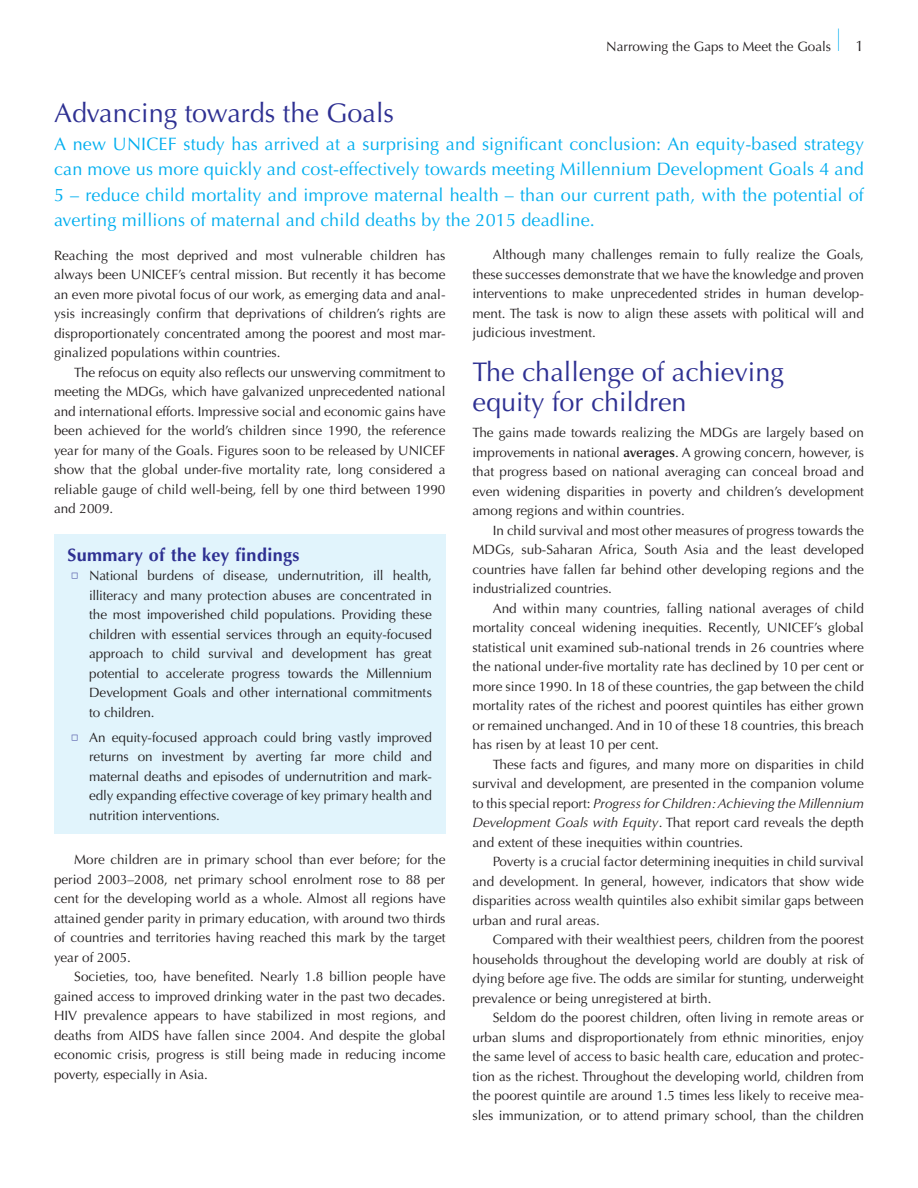
<style>
.page{position:relative;width:918px;height:1188px;background:#fff}
.page>*{position:absolute;margin:0;border:0;box-sizing:border-box;transform-origin:0 0}
.t1{font:27px/30px "Optima LT Std";color:#2e3092}
.t2{font:18px/25.5px "Optima LT Std";letter-spacing:.01em;color:#00aeef;text-align:justify}
.t3{font:700 18px "Optima LT Std";letter-spacing:.02em;color:#2e3092}
.t4{font:15px "Optima LT Std";color:#231f20}
.t5{font:13.5px/19.5px "Optima LT Std";color:#231f20;text-align:justify}
.s1{font-weight:600}
.s2{font-style:italic}
</style>
<div class="page">
<svg style="left:838px;top:29px;width:1px;height:22px"></svg>
<div style="left:54px;top:534px;width:392px;height:299px;background:#e1f4fc"></div>
<p class="t5" style="left:606px;top:37px;width:226px">Narrowing the Gaps to Meet the Goals</p>
<p class="t4" style="left:856px;top:37px;width:10px">1</p>
<h1 class="t1" style="left:54px;top:98px;width:342px">Advancing towards the Goals</h1>
<p class="t2" style="left:54px;top:131px;width:812px">A new UNICEF study has arrived at a surprising and significant conclusion: An equity-based strategy can move us more quickly and cost-effectively towards meeting Millennium Development Goals 4 and 5 – reduce child mortality and improve maternal health – than our current path, with the potential of averting millions of maternal and child deaths by the 2015 deadline.</p>
<p class="t5" style="left:54px;top:246px;width:393px">Reaching the most deprived and most vulnerable children has always been UNICEF’s central mission. But recently it has become an even more pivotal focus of our work, as emerging data and anal&shy;ysis increasingly confirm that deprivations of children’s rights are disproportionately concentrated among the poorest and most mar&shy;ginalized populations within countries.</p>
<p class="t5" style="left:54px;top:362px;width:393px;text-indent:20px">The refocus on equity also reflects our unswerving commitment to meeting the MDGs, which have galvanized unprecedented national and international efforts. Impressive social and economic gains have been achieved for the world’s children since 1990, the reference year for many of the Goals. Figures soon to be released by UNICEF show that the global under-five mortality rate, long considered a reliable gauge of child well-being, fell by one third between 1990 and 2009.</p>
<h2 class="t3" style="left:68px;top:544px;width:233px">Summary of the key findings</h2>
<p class="t5" style="left:89px;top:566px;width:344px">National burdens of disease, undernutrition, ill health, illiteracy and many protection abuses are concentrated in the most impoverished child populations. Providing these children with essential services through an equity-focused approach to child survival and development has great potential to accelerate progress towards the Millennium Development Goals and other international commitments to children.</p>
<p class="t5" style="left:89px;top:727px;width:344px">An equity-focused approach could bring vastly improved returns on investment by averting far more child and maternal deaths and episodes of undernutrition and mark&shy;edly expanding effective coverage of key primary health and nutrition interventions.</p>
<p class="t5" style="left:54px;top:850px;width:393px;text-indent:20px">More children are in primary school than ever before; for the period 2003–2008, net primary school enrolment rose to 88 per cent for the developing world as a whole. Almost all regions have attained gender parity in primary education, with around two thirds of countries and territories having reached this mark by the target year of 2005.</p>
<p class="t5" style="left:54px;top:967px;width:393px;text-indent:20px">Societies, too, have benefited. Nearly 1.8 billion people have gained access to improved drinking water in the past two decades.<br>HIV prevalence appears to have stabilized in most regions, and deaths from AIDS have fallen since 2004. And despite the global economic crisis, progress is still being made in reducing income poverty, especially in Asia.</p>
<p class="t5" style="left:472px;top:245px;width:393px;text-indent:20px">Although many challenges remain to fully realize the Goals, these successes demonstrate that we have the knowledge and proven interventions to make unprecedented strides in human develop&shy;ment. The task is now to align these assets with political will and judicious investment.</p>
<h1 class="t1" style="left:472px;top:357px;width:313px">The challenge of achieving equity for children</h1>
<p class="t5" style="left:472px;top:423px;width:393px">The gains made towards realizing the MDGs are largely based on improvements in national <span class="s1">averages</span>. A growing concern, however, is that progress based on national averaging can conceal broad and even widening disparities in poverty and children’s development among regions and within countries.</p>
<p class="t5" style="left:472px;top:521px;width:393px;text-indent:20px">In child survival and most other measures of progress towards the MDGs, sub-Saharan Africa, South Asia and the least developed countries have fallen far behind other developing regions and the industrialized countries.</p>
<p class="t5" style="left:472px;top:599px;width:393px;text-indent:20px">And within many countries, falling national averages of child mortality conceal widening inequities. Recently, UNICEF’s global statistical unit examined sub-national trends in 26 countries where the national under-five mortality rate has declined by 10 per cent or more since 1990. In 18 of these countries, the gap between the child mortality rates of the richest and poorest quintiles has either grown or remained unchanged. And in 10 of these 18 countries, this breach has risen by at least 10 per cent.</p>
<p class="t5" style="left:472px;top:755px;width:393px;text-indent:20px">These facts and figures, and many more on disparities in child survival and development, are presented in the companion volume to this special report: <span class="s2">Progress for Children: Achieving the Millennium Development Goals with Equity</span>. That report card reveals the depth and extent of these inequities within countries.</p>
<p class="t5" style="left:472px;top:852px;width:393px;text-indent:20px">Poverty is a crucial factor determining inequities in child survival and development. In general, however, indicators that show wide disparities across wealth quintiles also exhibit similar gaps between urban and rural areas.</p>
<p class="t5" style="left:472px;top:930px;width:393px;text-indent:20px">Compared with their wealthiest peers, children from the poorest households throughout the developing world are doubly at risk of dying before age five. The odds are similar for stunting, underweight prevalence or being unregistered at birth.</p>
<p class="t5" style="left:472px;top:1008px;width:393px;text-indent:20px">Seldom do the poorest children, often living in remote areas or urban slums and disproportionately from ethnic minorities, enjoy the same level of access to basic health care, education and protec&shy;tion as the richest. Throughout the developing world, children from the poorest quintile are around 1.5 times less likely to receive mea&shy;sles immunization, or to attend primary school, than the children</p>
</div>
